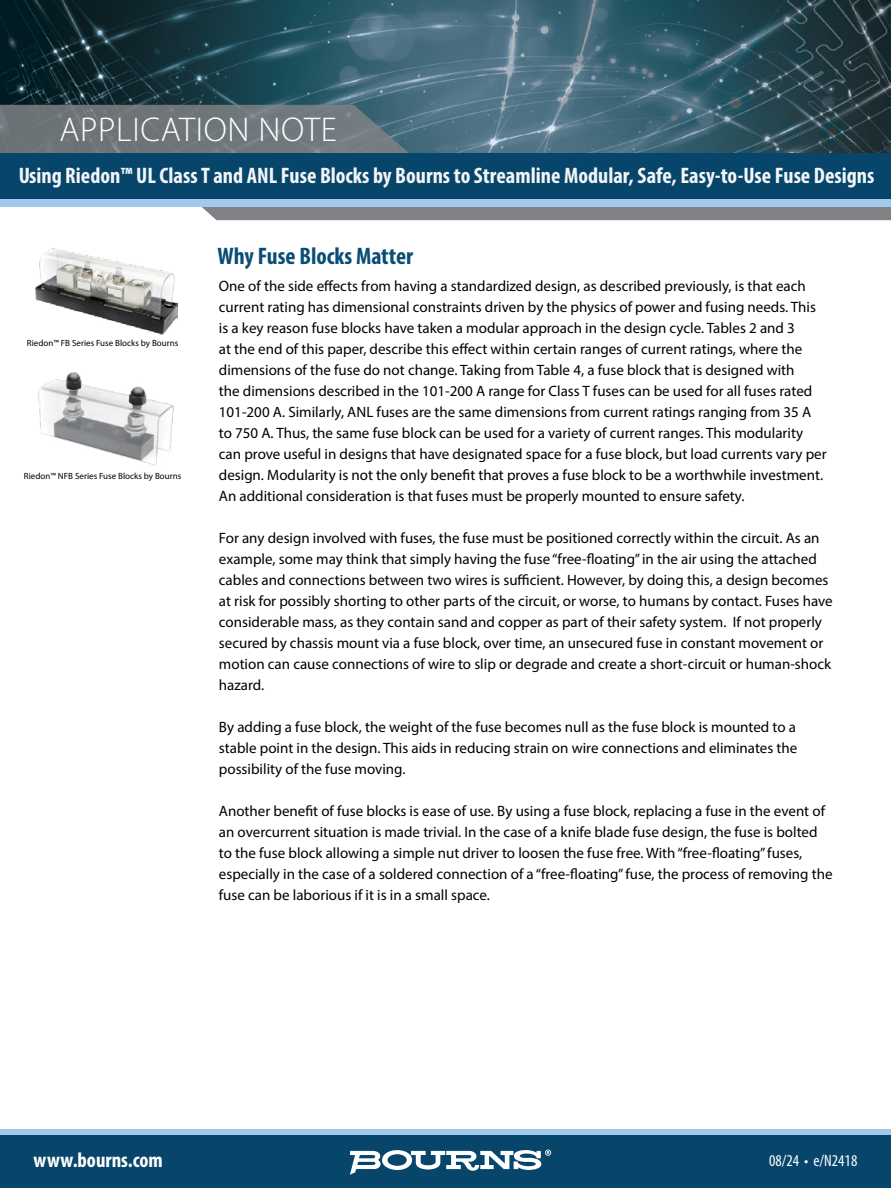
<style>
.page{position:relative;width:891px;height:1188px;background:#fff}
.page>*{position:absolute;margin:0;border:0;box-sizing:border-box;transform-origin:0 0}
.t1{font:300 34.5px "Myriad Pro";letter-spacing:.02em;color:#fff}
.t2{font:700 condensed 24px "Myriad Pro";color:#0a4d75}
.t3{font:700 condensed 22.5px "Myriad Pro";color:#fff}
.t4{font:700 condensed 21px "Myriad Pro";color:#fff}
.t5{font:condensed 16.5px "Myriad Pro";color:#fff}
.t6{font:15px/21px "Myriad Pro";color:#000}
.t7{font:9px "Myriad Pro";color:#000}
</style>
<div class="page">
<img style="left:0;top:0;width:891px;height:153px">
<svg style="left:0;top:105px;width:425px;height:48px;background:#6b767b"></svg>
<svg style="left:142px;top:206px;width:749px;height:14px;background:#8c9196"></svg>
<div style="left:0;top:153px;width:891px;height:46px;background:#07456b"></div>
<div style="left:0;top:199px;width:891px;height:7px;background:#a0c9ec"></div>
<div style="left:0;top:1130px;width:891px;height:7px;background:#a0c9ec"></div>
<div style="left:0;top:1135px;width:891px;height:53px;background:#07456b"></div>
<svg style="left:350px;top:1150px;width:201px;height:25px"></svg>
<img style="left:35px;top:248px;width:142px;height:87px">
<img style="left:38px;top:372px;width:136px;height:94px">
<h1 class="t1" style="left:59px;top:108px;width:279px">APPLICATION NOTE</h1>
<h3 class="t3" style="left:18px;top:162px;width:858px">Using Riedon™ UL Class T and ANL Fuse Blocks by Bourns to Streamline Modular, Safe, Easy-to-Use Fuse Designs</h3>
<p class="t7" style="left:27px;top:337px;width:153px">Riedon™ FB Series Fuse Blocks by Bourns</p>
<p class="t7" style="left:24px;top:470px;width:159px">Riedon™ NFB Series Fuse Blocks by Bourns</p>
<h2 class="t2" style="left:217px;top:241px;width:197px">Why Fuse Blocks Matter</h2>
<p class="t6" style="left:219px;top:275px;width:609px">One of the side effects from having a standardized design, as described previously, is that each current rating has dimensional constraints driven by the physics of power and fusing needs. This is a key reason fuse blocks have taken a modular approach in the design cycle. Tables 2 and 3<br>at the end of this paper, describe this effect within certain ranges of current ratings, where the dimensions of the fuse do not change. Taking from Table 4, a fuse block that is designed with<br>the dimensions described in the 101-200 A range for Class T fuses can be used for all fuses rated 101-200 A. Similarly, ANL fuses are the same dimensions from current ratings ranging from 35 A to 750 A. Thus, the same fuse block can be used for a variety of current ranges. This modularity can prove useful in designs that have designated space for a fuse block, but load currents vary per design. Modularity is not the only benefit that proves a fuse block to be a worthwhile investment.<br>An additional consideration is that fuses must be properly mounted to ensure safety.</p>
<p class="t6" style="left:219px;top:527px;width:615px">For any design involved with fuses, the fuse must be positioned correctly within the circuit. As an example, some may think that simply having the fuse “free-floating” in the air using the attached cables and connections between two wires is sufficient. However, by doing this, a design becomes at risk for possibly shorting to other parts of the circuit, or worse, to humans by contact. Fuses have considerable mass, as they contain sand and copper as part of their safety system. If not properly secured by chassis mount via a fuse block, over time, an unsecured fuse in constant movement or motion can cause connections of wire to slip or degrade and create a short-circuit or human-shock hazard.</p>
<p class="t6" style="left:219px;top:716px;width:580px;text-align:justify">By adding a fuse block, the weight of the fuse becomes null as the fuse block is mounted to a stable point in the design. This aids in reducing strain on wire connections and eliminates the possibility of the fuse moving.</p>
<p class="t6" style="left:219px;top:800px;width:615px">Another benefit of fuse blocks is ease of use. By using a fuse block, replacing a fuse in the event of an overcurrent situation is made trivial. In the case of a knife blade fuse design, the fuse is bolted to the fuse block allowing a simple nut driver to loosen the fuse free. With “free-floating” fuses, especially in the case of a soldered connection of a “free-floating” fuse, the process of removing the fuse can be laborious if it is in a small space.</p>
<h3 class="t4" style="left:34px;top:1147px;width:131px">www.bourns.com</h3>
<p class="t5" style="left:769px;top:1151px;width:90px">08/24 • e/N2418</p>
</div>
